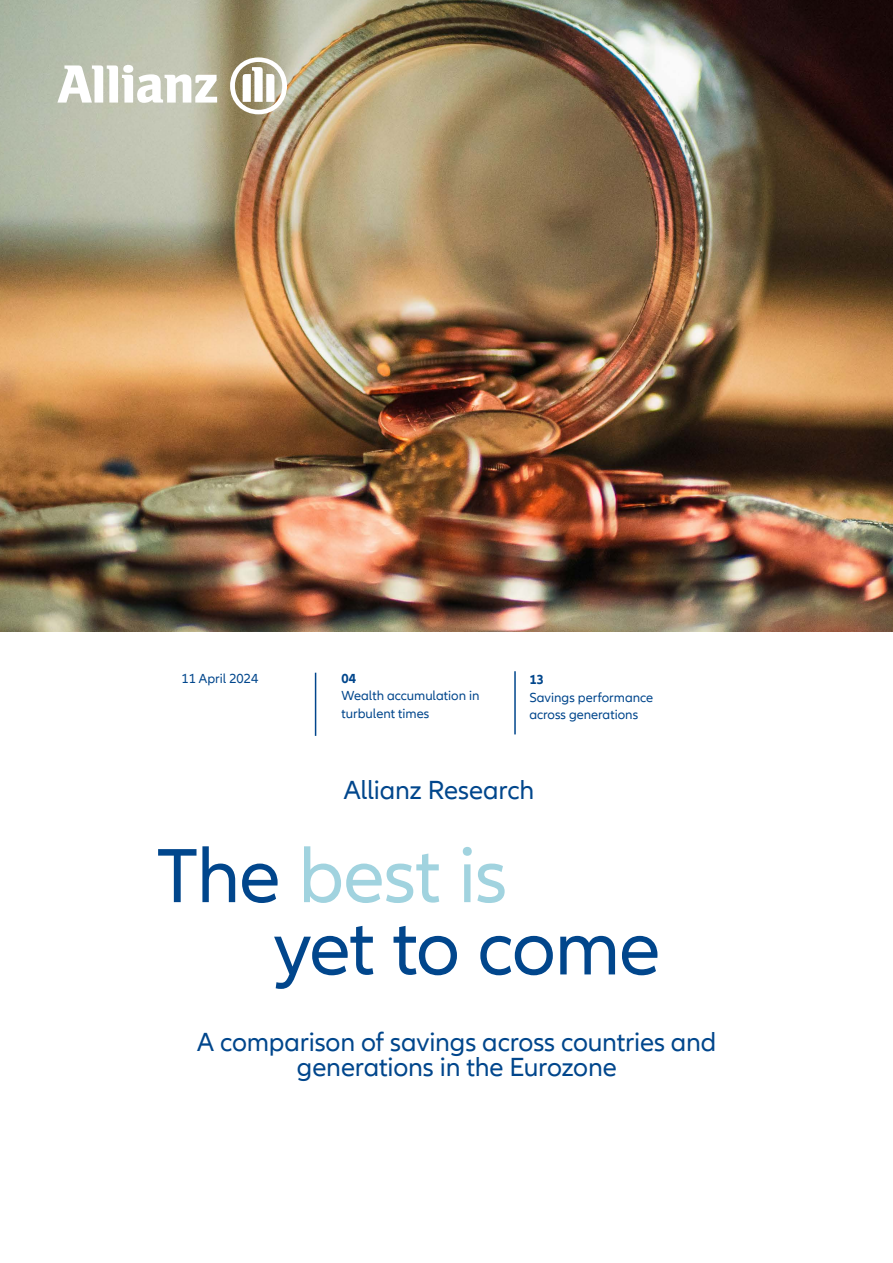
<style>
.page{position:relative;width:893px;height:1263px;background:#fff}
.page>*{position:absolute;margin:0;border:0;box-sizing:border-box;transform-origin:0 0}
.t1{font:79.5px/72.3px "Allianz Neo";letter-spacing:-.015em;color:#01468c}
.Topline___URL___Hashtag_12_15_6pt{font:27px/25.5px "Allianz Neo";letter-spacing:-.005em;color:#01468c;text-align:center}
.t2{font:13.5px/17.5px "Allianz Neo";color:#01468c}
.t3{font:700 13.5px "Allianz Neo";color:#01468c}
.s1{color:#a1d3df}
</style>
<div class="page">
<hr style="left:315px;top:673px;width:1px;height:63px;background:#01468c">
<hr style="left:514px;top:671px;width:2px;height:63px;background:#01468c">
<img style="left:0;top:0;width:893px;height:631px">
<svg style="left:57px;top:65px;width:160px;height:38px"></svg>
<svg style="left:230px;top:57px;width:57px;height:57px"></svg>
<p class="t2" style="left:182px;top:670px;width:78px">11 April 2024</p>
<p class="t3" style="left:342px;top:670px;width:16px">04</p>
<p class="t2" style="left:342px;top:687px;width:139px">Wealth accumulation in turbulent times</p>
<p class="t3" style="left:529px;top:672px;width:16px">13</p>
<p class="t2" style="left:529px;top:689px;width:125px">Savings performance across generations</p>
<p class="Topline___URL___Hashtag_12_15_6pt" style="left:344px;top:777px;width:192px">Allianz Research</p>
<p class="t1" style="left:273px;top:842px;width:389px;text-indent:-117px">The <span class="s1">best is<br></span>yet to come</p>
<p class="Topline___URL___Hashtag_12_15_6pt" style="left:197px;top:1029px;width:521px">A comparison of savings across countries and generations in the Eurozone</p>
</div>
